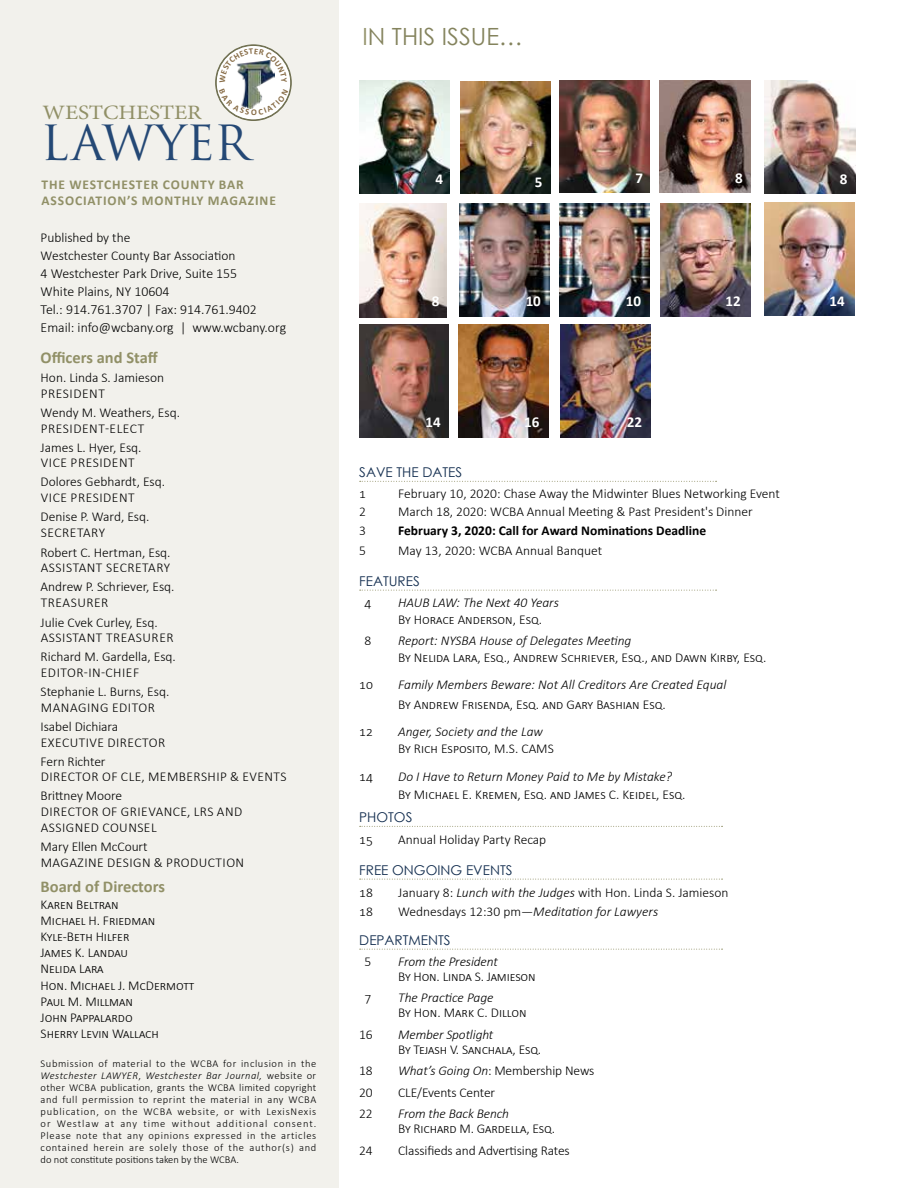
<style>
.page{position:relative;width:918px;height:1188px;background:#fff}
.page>*{position:absolute;margin:0;border:0;box-sizing:border-box;transform-origin:0 0}
.t1{font:47.25px "Trajan Pro 3";color:#244875}
.t2{font:23.7px "Century Gothic";color:#84835d}
.t3{font:20.4px "Minion Pro";letter-spacing:-.01em;color:#919067;scale:1.14 1}
.t4{font:700 16.5px "Calibri";color:#919067}
.t5{font:700 15.15px "Calibri";letter-spacing:-.005em;color:#fff}
.t6{font:300 13.8px/18px "Calibri";color:#000}
.t7{font:300 13.5px/15.8px "Calibri";color:#000}
.t8{font:italic 300 13.5px "Calibri";color:#000}
.t9{font:300 13.5px/15.8px "Calibri";letter-spacing:.035em;color:#000}
.t10{font:13.5px "Century Gothic";color:#112c4e}
.t11{font:700 13.5px/16.2px "Calibri";letter-spacing:.065em;color:#919067}
.t12{font:700 13.5px "Calibri";color:#000}
.t13{font:300 13.5px/15.8px "Calibri";letter-spacing:.025em;color:#000}
.t14{font:300 12px "Calibri";letter-spacing:.035em;color:#58595b}
.t15{font:300 10.5px/12px "Calibri";letter-spacing:.07em;color:#000;text-align:justify}
.s1{font-style:italic}
.s2{color:#919067}
.s3{font-style:normal}
</style>
<div class="page">
<div style="left:0;top:0;width:339px;height:1188px;background:#f2f1ec"></div>
<svg style="left:360px;top:481px;width:357px;height:1px"></svg>
<svg style="left:360px;top:590px;width:357px;height:1px"></svg>
<svg style="left:360px;top:826px;width:363px;height:1px"></svg>
<svg style="left:360px;top:879px;width:363px;height:1px"></svg>
<svg style="left:360px;top:949px;width:363px;height:1px"></svg>
<div style="left:216px;top:45px;width:75px;height:75px;background:#fff;border-radius:50%"></div>
<div style="left:216px;top:45px;width:75px;height:75px;border:1px solid #6d6d4d;border-radius:50%"></div>
<img style="left:244px;top:83px;width:20px;height:6px">
<img style="left:459px;top:203px;width:90px;height:113px">
<img style="left:461px;top:81px;width:90px;height:113px">
<img style="left:559px;top:80px;width:90px;height:113px">
<img style="left:459px;top:325px;width:90px;height:112px">
<img style="left:764px;top:81px;width:91px;height:112px">
<img style="left:359px;top:203px;width:87px;height:114px">
<img style="left:561px;top:325px;width:89px;height:112px">
<img style="left:660px;top:80px;width:90px;height:113px">
<img style="left:559px;top:203px;width:90px;height:113px">
<img style="left:660px;top:203px;width:90px;height:113px">
<img style="left:764px;top:203px;width:90px;height:113px">
<img style="left:359px;top:325px;width:90px;height:112px">
<img style="left:359px;top:81px;width:90px;height:112px">
<svg style="left:219px;top:48px;width:68px;height:35px"></svg>
<svg style="left:219px;top:89px;width:69px;height:26px"></svg>
<h3 class="t3" style="left:43px;top:99px;width:141px">WESTCHESTER</h3>
<h1 class="t1" style="left:41px;top:110px;width:210px">LAWYER</h1>
<p class="t11" style="left:42px;top:176px;width:236px">THE WESTCHESTER COUNTY BAR<br>ASSOCIATION’S MONTHLY MAGAZINE</p>
<p class="t7" style="left:41px;top:228px;width:196px;line-height:18px">Published by the<br>Westchester County Bar Association</p>
<p class="t6" style="left:41px;top:264px;width:247px">4 Westchester Park Drive, Suite 155<br>White Plains, NY 10604<br>Tel.: 914.761.3707 | Fax: 914.761.9402<br>Email: info@wcbany.org | www.wcbany.org</p>
<p class="t4" style="left:41px;top:345px;width:119px">Officers and Staff</p>
<p class="t7" style="left:41px;top:370px;width:125px">Hon. Linda S. Jamieson<br>PRESIDENT</p>
<p class="t7" style="left:41px;top:404px;width:141px">Wendy M. Weathers, Esq.<br>PRESIDENT-ELECT</p>
<p class="t9" style="left:41px;top:439px;width:102px">James L. Hyer, Esq.<br>VICE PRESIDENT</p>
<p class="t7" style="left:41px;top:474px;width:126px">Dolores Gebhardt, Esq.<br>VICE PRESIDENT</p>
<p class="t7" style="left:41px;top:509px;width:110px">Denise P. Ward, Esq.<br>SECRETARY</p>
<p class="t7" style="left:41px;top:544px;width:132px">Robert C. Hertman, Esq.<br>ASSISTANT SECRETARY</p>
<p class="t7" style="left:41px;top:579px;width:136px">Andrew P. Schriever, Esq.<br>TREASURER</p>
<p class="t7" style="left:41px;top:614px;width:135px">Julie Cvek Curley, Esq.<br>ASSISTANT TREASURER</p>
<p class="t7" style="left:41px;top:649px;width:137px">Richard M. Gardella, Esq.<br>EDITOR-IN-CHIEF</p>
<p class="t7" style="left:41px;top:684px;width:130px">Stephanie L. Burns, Esq.<br>MANAGING EDITOR</p>
<p class="t13" style="left:41px;top:718px;width:126px">Isabel Dichiara<br>EXECUTIVE DIRECTOR</p>
<p class="t9" style="left:41px;top:753px;width:248px">Fern Richter<br>DIRECTOR OF CLE, MEMBERSHIP &amp; EVENTS</p>
<p class="t9" style="left:41px;top:788px;width:203px">Brittney Moore<br>DIRECTOR OF GRIEVANCE, LRS AND<br>ASSIGNED COUNSEL</p>
<p class="t9" style="left:41px;top:838px;width:205px">Mary Ellen McCourt<br>MAGAZINE DESIGN &amp; PRODUCTION</p>
<p class="t4" style="left:41px;top:875px;width:126px">Board of Directors</p>
<p class="t7" style="left:41px;top:896px;width:155px;line-height:16.2px">Karen Beltran<br>Michael H. Friedman<br>Kyle-Beth Hilfer<br>James K. Landau<br>Nelida Lara<br>Hon. Michael J. McDermott<br>Paul M. Millman<br>John Pappalardo<br>Sherry Levin Wallach</p>
<p class="t15" style="left:41px;top:1057px;width:277px">Submission of material to the WCBA for inclusion in the <span class="s1">Westchester LAWYER</span>, <span class="s1">Westchester Bar Journal,</span> website or other WCBA publication, grants the WCBA limited copyright and full permission to reprint the material in any WCBA publication, on the WCBA website, or with LexisNexis or Westlaw at any time without additional consent.<br>Please note that any opinions expressed in the articles contained herein are solely those of the author(s) and do not constitute positions taken by the WCBA.</p>
<p class="t14" style="left:52px;top:1152px;width:246px">2 | JANUARY 2020 | WESTCHESTER LAWYER</p>
<h2 class="t2" style="left:362px;top:19px;width:162px"><span class="s2">I</span>N THIS ISSUE…</h2>
<p class="t5" style="left:435px;top:168px;width:9px">4</p>
<p class="t5" style="left:535px;top:171px;width:9px">5</p>
<p class="t5" style="left:636px;top:167px;width:9px">7</p>
<p class="t5" style="left:735px;top:167px;width:9px">8</p>
<p class="t5" style="left:840px;top:168px;width:9px">8</p>
<p class="t5" style="left:432px;top:290px;width:9px">8</p>
<p class="t5" style="left:526px;top:290px;width:17px">10</p>
<p class="t5" style="left:626px;top:290px;width:17px">10</p>
<p class="t5" style="left:726px;top:290px;width:17px">12</p>
<p class="t5" style="left:830px;top:290px;width:17px">14</p>
<p class="t5" style="left:425px;top:412px;width:17px">14</p>
<p class="t5" style="left:524px;top:412px;width:17px">16</p>
<p class="t5" style="left:627px;top:412px;width:17px">22</p>
<p class="t10" style="left:359px;top:462px;width:104px">SAVE THE DATES</p>
<p class="t7" style="left:359px;top:486px;width:8px">1</p>
<p class="t7" style="left:398px;top:486px;width:383px">February 10, 2020: Chase Away the Midwinter Blues Networking Event</p>
<p class="t7" style="left:359px;top:504px;width:8px">2</p>
<p class="t7" style="left:398px;top:504px;width:356px">March 18, 2020: WCBA Annual Meeting &amp; Past President's Dinner</p>
<p class="t7" style="left:359px;top:522px;width:8px">3</p>
<p class="t12" style="left:398px;top:521px;width:310px">February 3, 2020: Call for Award Nominations Deadline</p>
<p class="t7" style="left:359px;top:542px;width:8px">5</p>
<p class="t7" style="left:398px;top:542px;width:206px">May 13, 2020: WCBA Annual Banquet</p>
<p class="t10" style="left:359px;top:571px;width:62px">FEATURES</p>
<p class="t7" style="left:364px;top:594px;width:8px">4</p>
<p class="t8" style="left:398px;top:594px;width:162px">HAUB LAW: The Next 40 Years</p>
<p class="t7" style="left:398px;top:611px;width:146px">By Horace Anderson, Esq.</p>
<p class="t7" style="left:364px;top:632px;width:8px">8</p>
<p class="t8" style="left:398px;top:632px;width:235px">Report: NYSBA House of Delegates Meeting</p>
<p class="t7" style="left:398px;top:649px;width:370px">By Nelida Lara, Esq., Andrew Schriever, Esq., and Dawn Kirby, Esq.</p>
<p class="t7" style="left:359px;top:677px;width:15px">10</p>
<p class="t8" style="left:398px;top:676px;width:330px">Family Members Beware: Not All Creditors Are Created Equal</p>
<p class="t7" style="left:398px;top:696px;width:269px">By Andrew Frisenda, Esq. and Gary Bashian Esq.</p>
<p class="t7" style="left:359px;top:724px;width:15px">12</p>
<p class="t8" style="left:398px;top:723px;width:146px">Anger, Society and the Law</p>
<p class="t7" style="left:398px;top:741px;width:157px">By Rich Esposito, M.S. CAMS</p>
<p class="t7" style="left:359px;top:768px;width:15px">14</p>
<p class="t8" style="left:398px;top:768px;width:275px">Do I Have to Return Money Paid to Me by Mistake?</p>
<p class="t7" style="left:398px;top:787px;width:289px">By Michael E. Kremen, Esq. and James C. Keidel, Esq.</p>
<p class="t10" style="left:359px;top:808px;width:55px">PHOTOS</p>
<p class="t7" style="left:359px;top:832px;width:15px">15</p>
<p class="t7" style="left:398px;top:832px;width:150px">Annual Holiday Party Recap</p>
<p class="t10" style="left:359px;top:860px;width:155px">FREE ONGOING EVENTS</p>
<p class="t7" style="left:359px;top:885px;width:15px">18</p>
<p class="t7" style="left:398px;top:885px;width:332px">January 8: <span class="s1">Lunch with the Judges</span> with Hon. Linda S. Jamieson</p>
<p class="t7" style="left:359px;top:903px;width:15px">18</p>
<p class="t8" style="left:398px;top:903px;width:262px"><span class="s3">Wednesdays 12:30 pm—</span>Meditation for Lawyers</p>
<p class="t10" style="left:359px;top:931px;width:93px">DEPARTMENTS</p>
<p class="t7" style="left:365px;top:953px;width:8px">5</p>
<p class="t8" style="left:398px;top:953px;width:101px">From the President</p>
<p class="t7" style="left:398px;top:968px;width:139px">By Hon. Linda S. Jamieson</p>
<p class="t7" style="left:364px;top:990px;width:8px">7</p>
<p class="t8" style="left:398px;top:989px;width:97px">The Practice Page</p>
<p class="t7" style="left:398px;top:1005px;width:130px">By Hon. Mark C. Dillon</p>
<p class="t7" style="left:359px;top:1026px;width:15px">16</p>
<p class="t8" style="left:398px;top:1026px;width:97px">Member Spotlight</p>
<p class="t7" style="left:398px;top:1041px;width:145px">By Tejash V. Sanchala, Esq.</p>
<p class="t7" style="left:359px;top:1063px;width:15px">18</p>
<p class="t7" style="left:398px;top:1063px;width:198px"><span class="s1">What’s Going On</span>: Membership News</p>
<p class="t7" style="left:359px;top:1084px;width:15px">20</p>
<p class="t7" style="left:398px;top:1084px;width:99px">CLE/Events Center</p>
<p class="t7" style="left:359px;top:1106px;width:15px">22</p>
<p class="t8" style="left:398px;top:1106px;width:112px">From the Back Bench</p>
<p class="t7" style="left:398px;top:1121px;width:158px">By Richard M. Gardella, Esq.</p>
<p class="t7" style="left:359px;top:1142px;width:15px">24</p>
<p class="t7" style="left:398px;top:1142px;width:173px">Classifieds and Advertising Rates</p>
</div>
